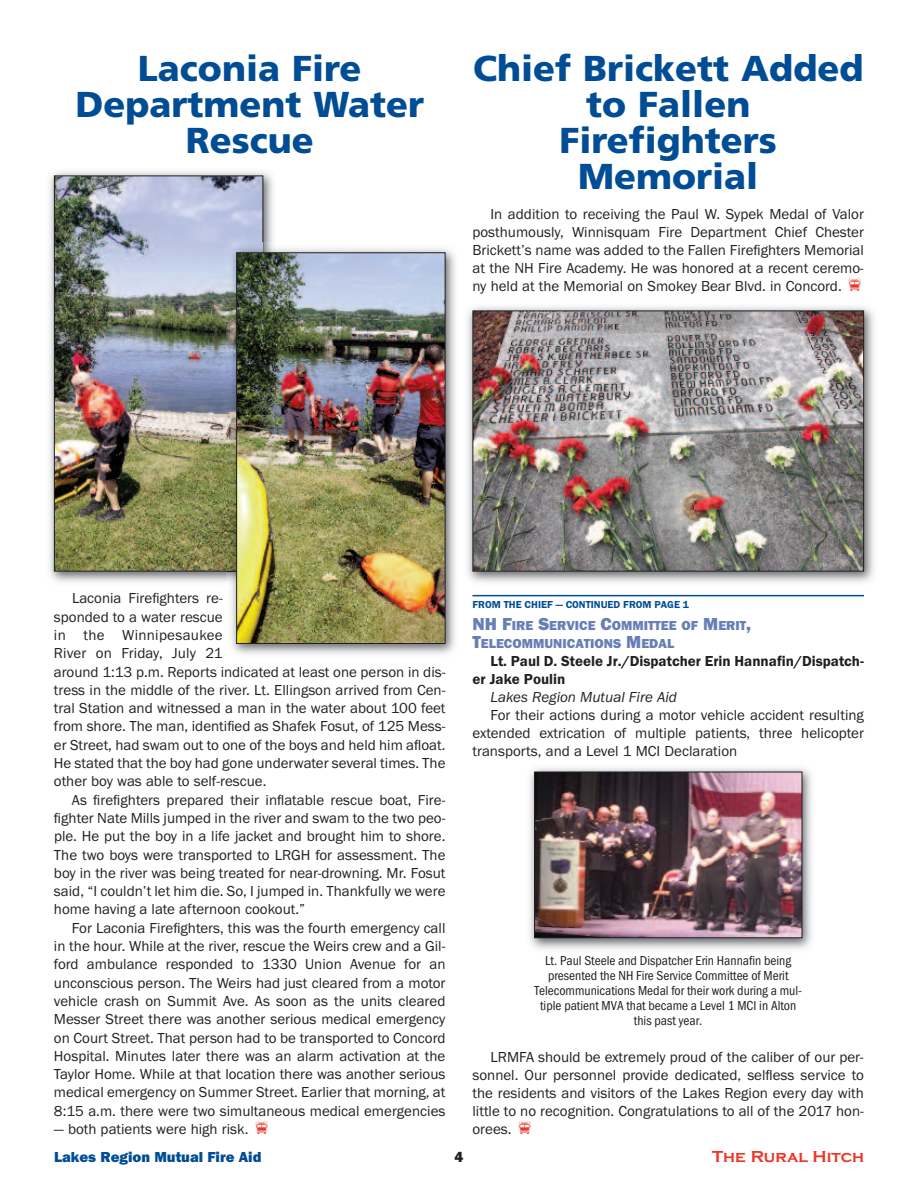
<style>
.page{position:relative;width:918px;height:1188px;background:#fff}
.page>*{position:absolute;margin:0;border:0;box-sizing:border-box;transform-origin:0 0}
.t1{font:900 36px/36px "Frutiger";color:#014d95;text-align:center}
.t2{font:700 16.5px "Copperplate Gothic";color:#ee3529}
.t3{font:15px/18.3px "Franklin Gothic";color:#231f20;text-align:justify}
.t4{font:15px/18px "Franklin Gothic URW Dem";color:#231f20}
.t5{font:15px "Franklin Gothic URW Hea";color:#014d95}
.t6{font:italic 15px "Franklin Gothic";color:#231f20}
.t7{font:15px "Franklin Gothic URW Hea";color:#231f20}
.t8{font:13.5px/15px "Franklin Gothic URW Con Boo";color:#231f20;text-align:center}
.t9{font:13.5px/18px "Franklin Gothic URW Hea";color:#677fb6}
.t10{font:10.5px "Franklin Gothic URW Dem";color:#014d95}
.s1{font-size:18px}
</style>
<div class="page">
<hr style="left:472px;top:595px;width:392px;height:1px;background:#014d95">
<img style="left:529px;top:767px;width:283px;height:183px">
<img style="left:536px;top:774px;width:264px;height:162px">
<div style="left:534px;top:772px;width:268px;height:166px;border:1px solid #231f20"></div>
<img style="left:467px;top:306px;width:407px;height:277px">
<img style="left:474px;top:312px;width:388px;height:258px">
<div style="left:472px;top:310px;width:392px;height:262px;border:1px solid #231f20"></div>
<img style="left:49px;top:171px;width:224px;height:411px">
<img style="left:56px;top:178px;width:205px;height:392px">
<div style="left:54px;top:176px;width:209px;height:396px;border:1px solid #231f20"></div>
<img style="left:226px;top:243px;width:229px;height:412px">
<img style="left:238px;top:254px;width:206px;height:388px">
<div style="left:236px;top:252px;width:210px;height:392px;border:1px solid #231f20"></div>
<h1 class="t1" style="left:75px;top:53px;width:350px">Laconia Fire<br>Department Water<br>Rescue</h1>
<h1 class="t1" style="left:473px;top:53px;width:392px">Chief Brickett Added to Fallen<br>Firefighters<br>Memorial</h1>
<p class="t3" style="left:472px;top:205px;width:393px;text-indent:18px">In addition to receiving the Paul W. Sypek Medal of Valor posthumously, Winnisquam Fire Department Chief Chester Brickett’s name was added to the Fallen Firefighters Memorial at the NH Fire Academy. He was honored at a recent ceremo&shy;ny held at the Memorial on Smokey Bear Blvd. in Concord.</p>
<p class="t3" style="left:54px;top:589px;width:393px;text-align:left;text-indent:18px">Laconia Firefighters re-<br>sponded to a water rescue<br>in the Winnipesaukee<br>River on Friday, July 21<br>around 1:13 p.m. Reports indicated at least one person in dis&shy;tress in the middle of the river. Lt. Ellingson arrived from Cen&shy;tral Station and witnessed a man in the water about 100 feet from shore. The man, identified as Shafek Fosut, of 125 Mess&shy;er Street, had swam out to one of the boys and held him afloat.<br>He stated that the boy had gone underwater several times. The other boy was able to self-rescue.</p>
<p class="t3" style="left:54px;top:790px;width:393px;text-indent:18px">As firefighters prepared their inflatable rescue boat, Fire&shy;fighter Nate Mills jumped in the river and swam to the two peo&shy;ple. He put the boy in a life jacket and brought him to shore.<br>The two boys were transported to LRGH for assessment. The boy in the river was being treated for near-drowning. Mr. Fosut said, “I couldn’t let him die. So, I jumped in. Thankfully we were home having a late afternoon cookout.”</p>
<p class="t3" style="left:54px;top:918px;width:393px;text-indent:18px">For Laconia Firefighters, this was the fourth emergency call in the hour. While at the river, rescue the Weirs crew and a Gil&shy;ford ambulance responded to 1330 Union Avenue for an unconscious person. The Weirs had just cleared from a motor vehicle crash on Summit Ave. As soon as the units cleared Messer Street there was another serious medical emergency on Court Street. That person had to be transported to Concord Hospital. Minutes later there was an alarm activation at the Taylor Home. While at that location there was another serious medical emergency on Summer Street. Earlier that morning, at 8:15 a.m. there were two simultaneous medical emergencies</p>
<p class="t3" style="left:54px;top:1120px;width:196px">— both patients were high risk.</p>
<p class="t10" style="left:472px;top:599px;width:218px">FROM THE CHIEF — CONTINUED FROM PAGE 1</p>
<p class="t9" style="left:472px;top:616px;width:280px"><span class="s1">NH F</span>IRE <span class="s1">S</span>ERVICE <span class="s1">C</span>OMMITTEE OF <span class="s1">M</span>ERIT<span class="s1">,<br>T</span>ELECOMMUNICATIONS <span class="s1">M</span>EDAL</p>
<p class="t4" style="left:472px;top:652px;width:393px;text-indent:18px">Lt. Paul D. Steele Jr./Dispatcher Erin Hannafin/Dispatch&shy;er Jake Poulin</p>
<p class="t6" style="left:490px;top:688px;width:188px">Lakes Region Mutual Fire Aid</p>
<p class="t3" style="left:473px;top:706px;width:393px;text-indent:18px">For their actions during a motor vehicle accident resulting extended extrication of multiple patients, three helicopter transports, and a Level 1 MCI Declaration</p>
<p class="t8" style="left:534px;top:953px;width:269px">Lt. Paul Steele and Dispatcher Erin Hannafin being presented the NH Fire Service Committee of Merit Telecommunications Medal for their work during a mul&shy;tiple patient MVA that became a Level 1 MCI in Alton this past year.</p>
<p class="t3" style="left:472px;top:1048px;width:393px;text-indent:18px">LRMFA should be extremely proud of the caliber of our per&shy;sonnel. Our personnel provide dedicated, selfless service to the residents and visitors of the Lakes Region every day with little to no recognition. Congratulations to all of the 2017 hon&shy;orees.</p>
<p class="t5" style="left:54px;top:1148px;width:209px">Lakes Region Mutual Fire Aid</p>
<p class="t7" style="left:455px;top:1148px;width:10px">4</p>
<p class="t2" style="left:712px;top:1147px;width:153px">The Rural Hitch</p>
</div>
